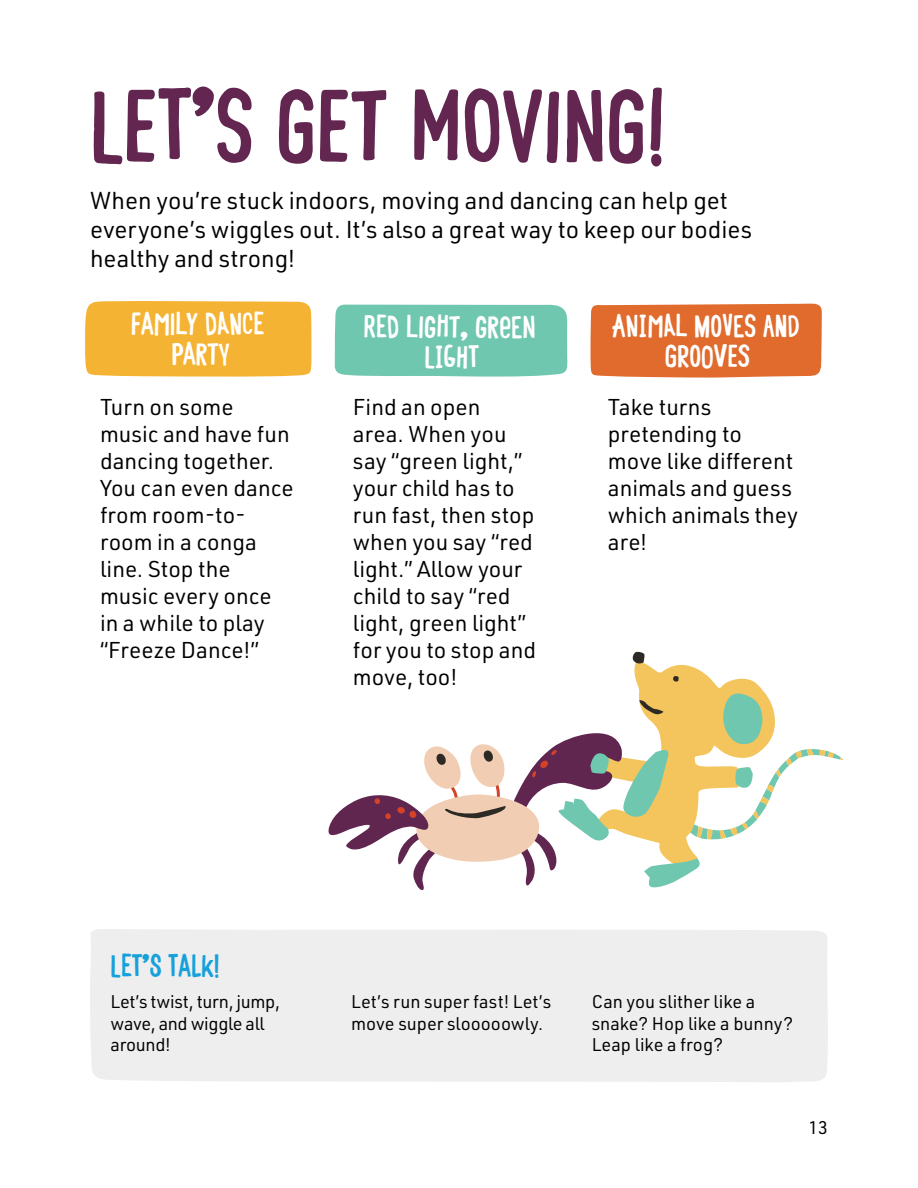
<style>
.page{position:relative;width:918px;height:1188px;background:#fff}
.page>*{position:absolute;margin:0;border:0;box-sizing:border-box;transform-origin:0 0}
.t1{font:97.5px "TRS Hand F Bold";color:#622650}
.t2{font:30px/30px "TRS Hand F Bold";color:#fff;text-align:center}
.t3{font:30px "TRS Hand F Bold";color:#17a1db}
.t4{font:24px/28.8px "URWDIN";color:#000}
.t5{font:22.5px/27px "URWDIN";color:#000}
.t6{font:18px/21.6px "URWDIN";color:#000}
.t7{font:18px/21.6px "URWDIN";letter-spacing:-.02em;color:#000}
</style>
<div class="page">
<div style="left:90px;top:929px;width:738px;height:153px;background:#eee"></div>
<div style="left:85px;top:301px;width:226px;height:76px;background:#f5b333"></div>
<div style="left:335px;top:304px;width:233px;height:73px;background:#70c7af"></div>
<div style="left:590px;top:304px;width:232px;height:74px;background:#e06b2c"></div>
<svg style="left:328px;top:651px;width:515px;height:239px"></svg>
<h1 class="t1" style="left:90px;top:68px;width:578px">LET’S GET MOVING!</h1>
<p class="t4" style="left:90px;top:186px;width:664px">When you’re stuck indoors, moving and dancing can help get everyone’s wiggles out. It’s also a great way to keep our bodies healthy and strong!</p>
<h2 class="t2" style="left:131px;top:307px;width:135px">FAMILY DANCE<br>PARTY</h2>
<h2 class="t2" style="left:363px;top:310px;width:174px">RED LIGHT, GREEN<br>LIGHT</h2>
<h2 class="t2" style="left:612px;top:309px;width:189px">ANIMAL MOVES AND<br>GROOVES</h2>
<p class="t5" style="left:100px;top:393px;width:195px">Turn on some music and have fun dancing together.<br>You can even dance from room-to&shy;room in a conga line. Stop the music every once in a while to play “Freeze Dance!”</p>
<p class="t5" style="left:353px;top:393px;width:185px">Find an open area. When you say “green light,” your child has to run fast, then stop when you say “red light.” Allow your child to say “red light, green light” for you to stop and move, too!</p>
<p class="t5" style="left:608px;top:393px;width:192px">Take turns pretending to move like different animals and guess which animals they are!</p>
<h2 class="t3" style="left:111px;top:947px;width:111px">LET’S TALK!</h2>
<p class="t7" style="left:111px;top:990px;width:171px">Let’s twist, turn, jump, wave, and wiggle all around!</p>
<p class="t6" style="left:351px;top:990px;width:202px">Let’s run super fast! Let’s move super slooooowly.</p>
<p class="t6" style="left:592px;top:990px;width:203px">Can you slither like a snake? Hop like a bunny?<br>Leap like a frog?</p>
<p class="t6" style="left:809px;top:1116px;width:21px">13</p>
</div>
